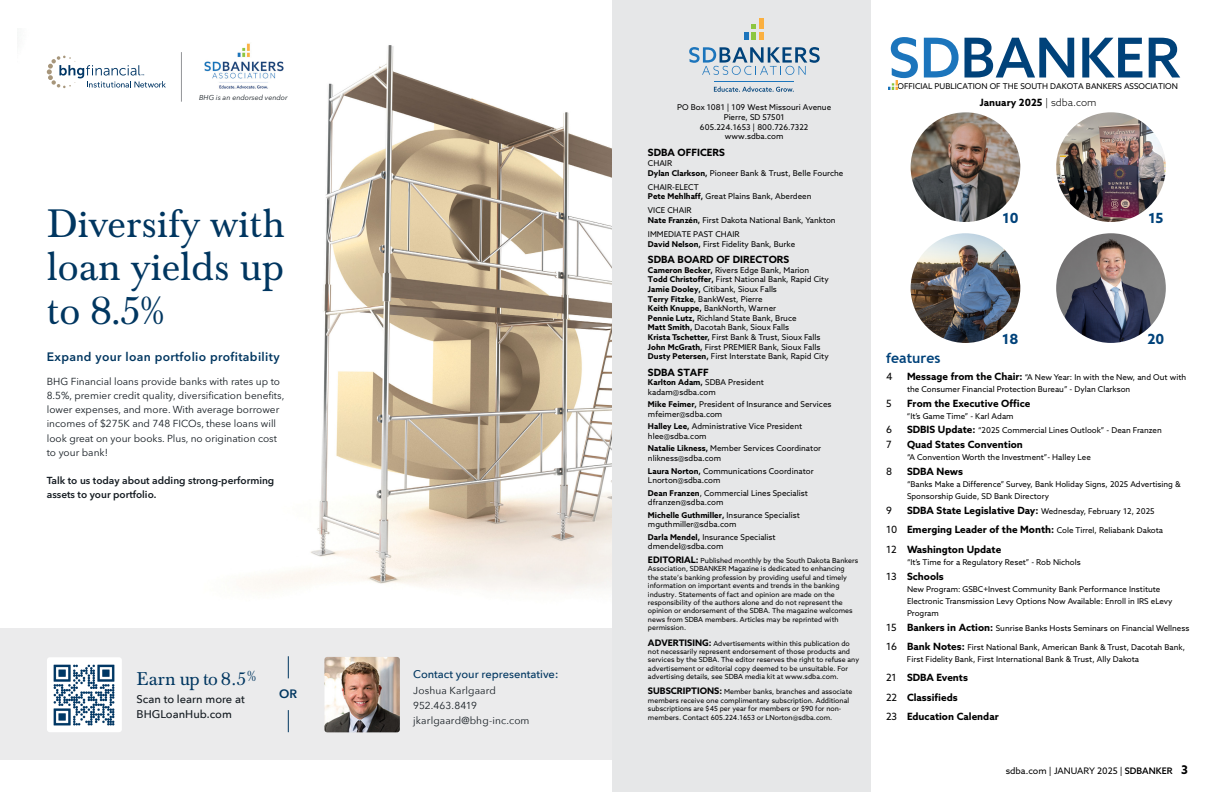
<style>
.page{position:relative;width:1224px;height:792px;background:#fff}
.page>*{position:absolute;margin:0;border:0;box-sizing:border-box;transform-origin:0 0}
.t1{font:500 55px "Azo Sans";color:#00427a}
.t2{font:41.4px/43.8px "Baskerville Pro";color:#003660;text-align:justify}
.t3{font:19.3px "Baskerville Pro";color:#003660}
.t4{font:700 14px "Trebuchet MS";color:#00427a}
.t5{font:700 14px "Azo Sans";color:#00427a}
.t6{font:600 12.1px "Avenir Next LT Pro";letter-spacing:.03em;color:#003660}
.t7{font:600 12.1px "Avenir Next";color:#003660}
.t8{font:500 11.1px/14.2px "Avenir Next";color:#141b21}
.t9{font:500 11.1px "Avenir Next";color:#003660}
.t10{font:10.1px/14.2px "Avenir Next LT Pro";color:#141b21}
.t11{font:600 10.1px/14.2px "Avenir Next LT Pro";color:#141b21}
.t12{font:10.1px/15.2px "Avenir Next";letter-spacing:.015em;color:#141b21}
.t13{font:700 10px/19.4px "Azo Sans";color:#000}
.t14{font:10px "Azo Sans";color:#000}
.t15{font:9px "Azo Sans";color:#000}
.t16{font:8px/9.6px "Azo Sans";color:#000}
.t17{font:italic 7.1px "Avenir Next LT Pro";color:#141b21}
.t18{font:7px/8.4px "Azo Sans";color:#000}
.s1{font-weight:700}
.s2{font-weight:700;font-size:9px}
.s3{color:#1c75bc}
.s4{font-weight:300}
.s5{font-weight:700;font-size:10px}
.s6{font-size:10px}
.s7{font-weight:400}
.s8{font-weight:500}
.s9{font-weight:700;font-size:12px}
</style>
<div class="page">
<img style="left:911px;top:112px;width:109px;height:110px;border-radius:55px">
<img style="left:1056px;top:112px;width:110px;height:110px;border-radius:55px">
<img style="left:911px;top:233px;width:109px;height:110px;border-radius:55px">
<img style="left:1056px;top:233px;width:110px;height:110px;border-radius:55px">
<div style="left:612px;top:0;width:258px;height:792px;background:#e6e7e8"></div>
<svg style="left:889px;top:80px;width:9px;height:10px"></svg>
<svg style="left:689px;top:47px;width:131px;height:28px"></svg>
<div style="left:759px;top:18px;width:5px;height:11px;background:#fbb040"></div>
<svg style="left:744px;top:24px;width:20px;height:15px"></svg>
<svg style="left:714px;top:87px;width:80px;height:5px"></svg>
<hr style="left:714px;top:81px;width:80px;height:1px;background:#1c75bc">
<img style="left:46px;top:45px;width:566px;height:547px">
<div style="left:0;top:628px;width:612px;height:132px;background:#ebebec"></div>
<img style="left:324px;top:657px;width:76px;height:75px">
<img style="left:47px;top:657px;width:75px;height:75px">
<svg style="left:288px;top:656px;width:1px;height:22px"></svg>
<svg style="left:288px;top:710px;width:1px;height:22px"></svg>
<svg style="left:47px;top:56px;width:119px;height:32px"></svg>
<img style="left:205px;top:43px;width:78px;height:48px">
<hr style="left:181px;top:52px;width:1px;height:50px;background:#939598">
<p class="t17" style="left:199px;top:93px;width:90px">BHG is an endorsed vendor</p>
<h2 class="t2" style="left:47px;top:202px;width:240px">Diversify with loan yields up to 8.5%</h2>
<h3 class="t6" style="left:47px;top:349px;width:234px">Expand your loan portfolio profitability</h3>
<p class="t10" style="left:47px;top:374px;width:239px">BHG Financial loans provide banks with rates up to 8.5%, premier credit quality, diversification benefits, lower expenses, and more. With average borrower incomes of $275K and 748 FICOs, these loans will look great on your books. Plus, no origination cost to your bank!</p>
<p class="t11" style="left:47px;top:473px;width:229px">Talk to us today about adding strong-performing assets to your portfolio.</p>
<h3 class="t3" style="left:137px;top:667px;width:121px">Earn up to 8.5<sup>%</sup></h3>
<h3 class="t8" style="left:137px;top:692px;width:110px">Scan to learn more at<br>BHGLoanHub.com</h3>
<h3 class="t7" style="left:279px;top:683px;width:19px">OR</h3>
<h3 class="t9" style="left:413px;top:664px;width:147px">Contact your representative:</h3>
<p class="t12" style="left:413px;top:682px;width:118px">Joshua Karlgaard<br>952.463.8419 jkarlgaard@bhg-inc.com</p>
<p class="t16" style="left:677px;top:103px;width:156px;text-align:center">PO Box 1081 | 109 West Missouri Avenue<br>Pierre, SD 57501<br>605.224.1653 | 800.726.7322 www.sdba.com</p>
<p class="t13" style="left:648px;top:143px;width:78px">SDBA OFFICERS</p>
<p class="t16" style="left:648px;top:158px;width:197px">CHAIR<br><span class="s1">Dylan Clarkson,</span> Pioneer Bank &amp; Trust, Belle Fourche</p>
<p class="t16" style="left:648px;top:182px;width:165px">CHAIR-ELECT<br><span class="s1">Pete Mehlhaff,</span> Great Plains Bank, Aberdeen</p>
<p class="t16" style="left:648px;top:206px;width:189px">VICE CHAIR<br><span class="s1">Nate Franzén,</span> First Dakota National Bank, Yankton</p>
<p class="t16" style="left:648px;top:229px;width:149px">IMMEDIATE PAST CHAIR<br><span class="s1">David Nelson,</span> First Fidelity Bank, Burke</p>
<p class="t13" style="left:648px;top:250px;width:143px">SDBA BOARD OF DIRECTORS</p>
<p class="t16" style="left:648px;top:265px;width:182px"><span class="s1">Cameron Becker,</span> Rivers Edge Bank, Marion <span class="s1">Todd Christoffer,</span> First National Bank, Rapid City <span class="s1">Jamie Dooley,</span> Citibank, Sioux Falls<br><span class="s1">Terry Fitzke</span>, BankWest, Pierre<br><span class="s1">Keith Knuppe,</span> BankNorth, Warner<br><span class="s1">Pennie Lutz,</span> Richland State Bank, Bruce<br><span class="s1">Matt Smith,</span> Dacotah Bank, Sioux Falls<br><span class="s1">Krista Tschetter,</span> First Bank &amp; Trust, Sioux Falls <span class="s1">John McGrath,</span> First PREMIER Bank, Sioux Falls <span class="s1">Dusty Petersen,</span> First Interstate Bank, Rapid City</p>
<p class="t13" style="left:648px;top:362px;width:62px">SDBA STAFF</p>
<p class="t16" style="left:648px;top:377px;width:117px"><span class="s1">Karlton Adam,</span> SDBA President kadam@sdba.com</p>
<p class="t16" style="left:648px;top:400px;width:185px"><span class="s1">Mike Feimer,</span> President of Insurance and Services mfeimer@sdba.com</p>
<p class="t16" style="left:648px;top:422px;width:156px"><span class="s1">Halley Lee,</span> Administrative Vice President hlee@sdba.com</p>
<p class="t16" style="left:648px;top:444px;width:175px"><span class="s1">Natalie Likness,</span> Member Services Coordinator nlikness@sdba.com</p>
<p class="t16" style="left:648px;top:466px;width:167px"><span class="s1">Laura Norton,</span> Communications Coordinator<br>Lnorton@sdba.com</p>
<p class="t16" style="left:648px;top:488px;width:161px"><span class="s1">Dean Franzen</span>, Commercial Lines Specialist dfranzen@sdba.com</p>
<p class="t16" style="left:648px;top:510px;width:153px"><span class="s1">Michelle Guthmiller,</span> Insurance Specialist mguthmiller@sdba.com</p>
<p class="t16" style="left:648px;top:532px;width:129px"><span class="s1">Darla Mendel,</span> Insurance Specialist dmendel@sdba.com</p>
<p class="t18" style="left:648px;top:556px;width:212px"><span class="s2">EDITORIAL:</span> Published monthly by the South Dakota Bankers Association, SDBANKER Magazine is dedicated to enhancing<br>the state’s banking profession by providing useful and timely information on important events and trends in the banking industry. Statements of fact and opinion are made on the responsibility of the authors alone and do not represent the opinion or endorsement of the SDBA. The magazine welcomes news from SDBA members. Articles may be reprinted with permission.</p>
<p class="t18" style="left:648px;top:639px;width:213px"><span class="s2">ADVERTISING:</span> Advertisements within this publication do not necessarily represent endorsement of those products and services by the SDBA. The editor reserves the right to refuse any advertisement or editorial copy deemed to be unsuitable. For advertising details, see SDBA media kit at www.sdba.com.</p>
<p class="t18" style="left:648px;top:688px;width:206px"><span class="s2">SUBSCRIPTIONS:</span> Member banks, branches and associate members receive one complimentary subscription. Additional subscriptions are $45 per year for members or $90 for non&shy;members. Contact 605.224.1653 or LNorton@sdba.com.</p>
<h1 class="t1" style="left:888px;top:22px;width:293px"><span class="s3">SD</span>BANKER</h1>
<p class="t16" style="left:898px;top:82px;width:282px">OFFICIAL PUBLICATION OF THE SOUTH DAKOTA BANKERS ASSOCIATION</p>
<p class="t13" style="left:980px;top:92px;width:118px">January 2025 <span class="s4">| sdba.com</span></p>
<h3 class="t5" style="left:1002px;top:209px;width:18px">10</h3>
<h3 class="t5" style="left:1148px;top:209px;width:17px">15</h3>
<h3 class="t5" style="left:1002px;top:329px;width:18px">18</h3>
<h3 class="t5" style="left:1148px;top:329px;width:18px">20</h3>
<h3 class="t4" style="left:886px;top:349px;width:56px">features</h3>
<p class="t14" style="left:886px;top:370px;width:8px">4</p>
<p class="t16" style="left:907px;top:371px;width:281px;line-height:12px"><span class="s5">Message from the Chair:</span> “A New Year: In with the New, and Out with the Consumer Financial Protection Bureau” - Dylan Clarkson</p>
<p class="t14" style="left:886px;top:396px;width:7px">5</p>
<p class="t13" style="left:907px;top:393px;width:125px">From the Executive Office</p>
<p class="t16" style="left:907px;top:411px;width:108px">“It’s Game Time” - Karl Adam</p>
<p class="t14" style="left:886px;top:423px;width:7px">6</p>
<p class="t16" style="left:907px;top:426px;width:256px"><span class="s5">SDBIS Update:</span> “2025 Commercial Lines Outlook” - Dean Franzen</p>
<p class="t14" style="left:886px;top:438px;width:7px">7</p>
<p class="t13" style="left:907px;top:435px;width:117px">Quad States Convention</p>
<p class="t16" style="left:907px;top:453px;width:185px">“A Convention Worth the Investment”- Halley Lee</p>
<p class="t14" style="left:886px;top:465px;width:8px">8</p>
<p class="t13" style="left:907px;top:462px;width:58px">SDBA News</p>
<p class="t16" style="left:907px;top:478px;width:275px;line-height:12px">“Banks Make a Difference” Survey, Bank Holiday Signs, 2025 Advertising &amp;<br>Sponsorship Guide, SD Bank Directory</p>
<p class="t14" style="left:886px;top:504px;width:7px">9</p>
<p class="t16" style="left:907px;top:506px;width:249px"><span class="s5">SDBA State Legislative Day:</span> Wednesday, February 12, 2025</p>
<p class="t16" style="left:886px;top:526px;width:279px"><span class="s6">10</span> <span class="s5">Emerging Leader of the Month:</span> Cole Tirrel, Reliabank Dakota</p>
<p class="t13" style="left:886px;top:539px;width:117px"><span class="s7">12</span> Washington Update</p>
<p class="t16" style="left:907px;top:557px;width:175px">“It’s Time for a Regulatory Reset” - Rob Nichols</p>
<p class="t13" style="left:886px;top:566px;width:59px"><span class="s7">13</span> Schools</p>
<p class="t16" style="left:907px;top:583px;width:267px;line-height:12px">New Program: GSBC+Invest Community Bank Performance Institute<br>Electronic Transmission Levy Options Now Available: Enroll in IRS eLevy<br>Program</p>
<p class="t16" style="left:886px;top:623px;width:305px"><span class="s6">15</span> <span class="s5">Bankers in Action:</span> Sunrise Banks Hosts Seminars on Financial Wellness</p>
<p class="t16" style="left:907px;top:641px;width:280px;line-height:12px;text-indent:-21px"><span class="s6">16</span> <span class="s5">Bank Notes:</span> First National Bank, American Bank &amp; Trust, Dacotah Bank,<br>First Fidelity Bank, First International Bank &amp; Trust, Ally Dakota</p>
<p class="t13" style="left:886px;top:668px;width:114px"><span class="s7">21</span> SDBA Events<br><span class="s7">22</span> Classifieds<br><span class="s7">23</span> Education Calendar</p>
<p class="t15" style="left:1006px;top:765px;width:184px">sdba.com | JANUARY 2025 | <span class="s8">SDBANKER</span> <span class="s9">3</span></p>
</div>
